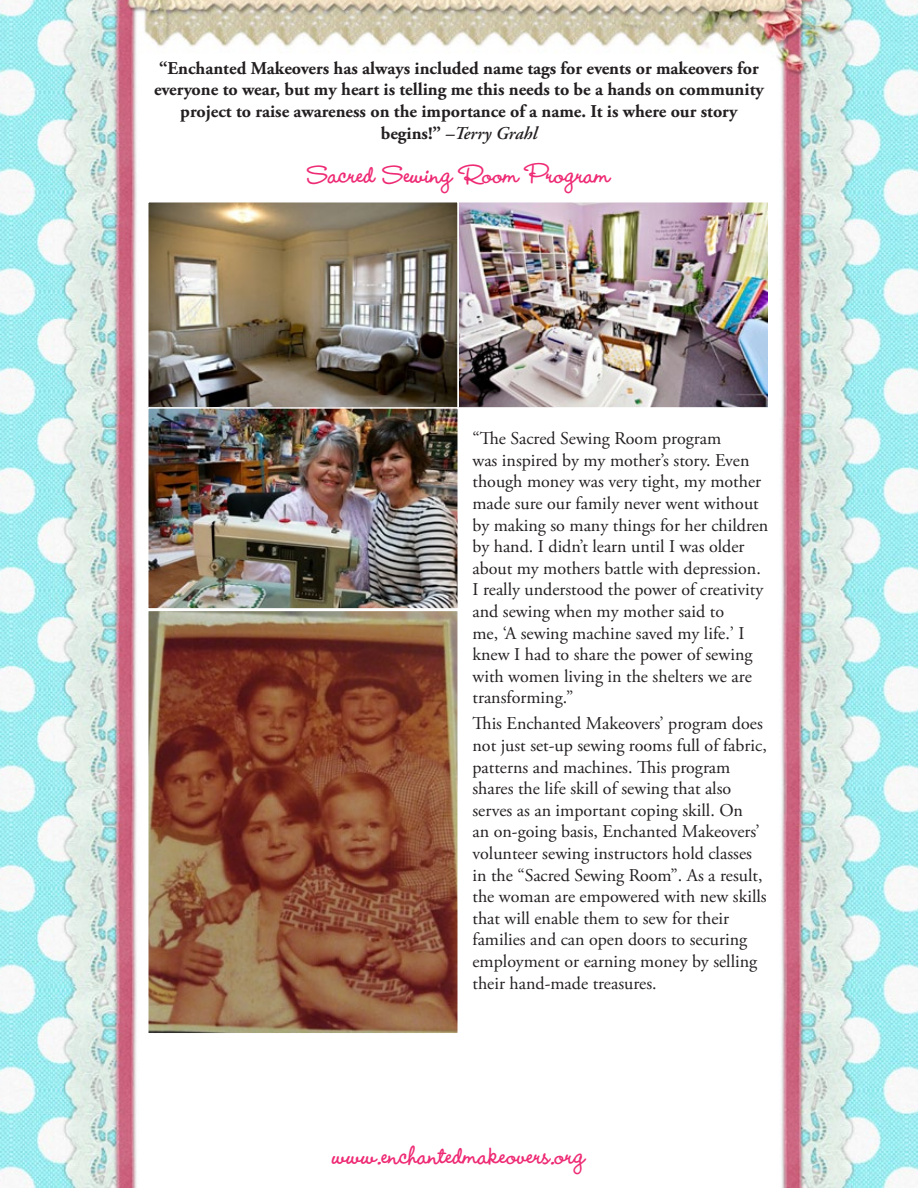
<style>
.page{position:relative;width:918px;height:1188px;background:#fff}
.page>*{position:absolute;margin:0;border:0;box-sizing:border-box;transform-origin:0 0}
.t1{font:700 31.5px "Wendy LP Std";color:#ee2b75}
.t2{font:18px/21.6px "Adobe Garamond Pro";color:#231f20}
.t3{font:700 18px/21.6px "Adobe Garamond Pro";color:#231f20;text-align:center}
.s1{font-weight:600;font-style:italic}
</style>
<div class="page">
<img style="left:0;top:0;width:918px;height:1188px">
<img style="left:150px;top:204px;width:617px;height:202px">
<div style="left:147px;top:201px;width:312px;height:208px;border:2px solid #fff"></div>
<div style="left:458px;top:201px;width:312px;height:208px;border:2px solid #fff"></div>
<img style="left:150px;top:410px;width:306px;height:622px">
<div style="left:147px;top:407px;width:312px;height:203px;border:2px solid #fff"></div>
<div style="left:147px;top:610px;width:312px;height:425px;border:2px solid #fff"></div>
<p class="t3" style="left:154px;top:58px;width:611px">“Enchanted Makeovers has always included name tags for events or makeovers for everyone to wear, but my heart is telling me this needs to be a hands on community project to raise awareness on the importance of a name. It is where our story begins!” <span class="s1">–Terry Grahl</span></p>
<h1 class="t1" style="left:308px;top:156px;width:304px">Sacred Sewing Room Program</h1>
<p class="t2" style="left:472px;top:428px;width:297px">“The Sacred Sewing Room program<br>was inspired by my mother’s story. Even though money was very tight, my mother made sure our family never went without by making so many things for her children by hand. I didn’t learn until I was older about my mothers battle with depression.<br>I really understood the power of creativity and sewing when my mother said to<br>me, ‘A sewing machine saved my life.’ I knew I had to share the power of sewing with women living in the shelters we are transforming.”</p>
<p class="t2" style="left:472px;top:713px;width:296px">This Enchanted Makeovers’ program does not just set-up sewing rooms full of fabric, patterns and machines. This program shares the life skill of sewing that also serves as an important coping skill. On<br>an on-going basis, Enchanted Makeovers’ volunteer sewing instructors hold classes in the “Sacred Sewing Room”. As a result, the woman are empowered with new skills that will enable them to sew for their families and can open doors to securing employment or earning money by selling their hand-made treasures.</p>
<h1 class="t1" style="left:333px;top:1137px;width:254px">www.enchantedmakeovers.org</h1>
</div>
